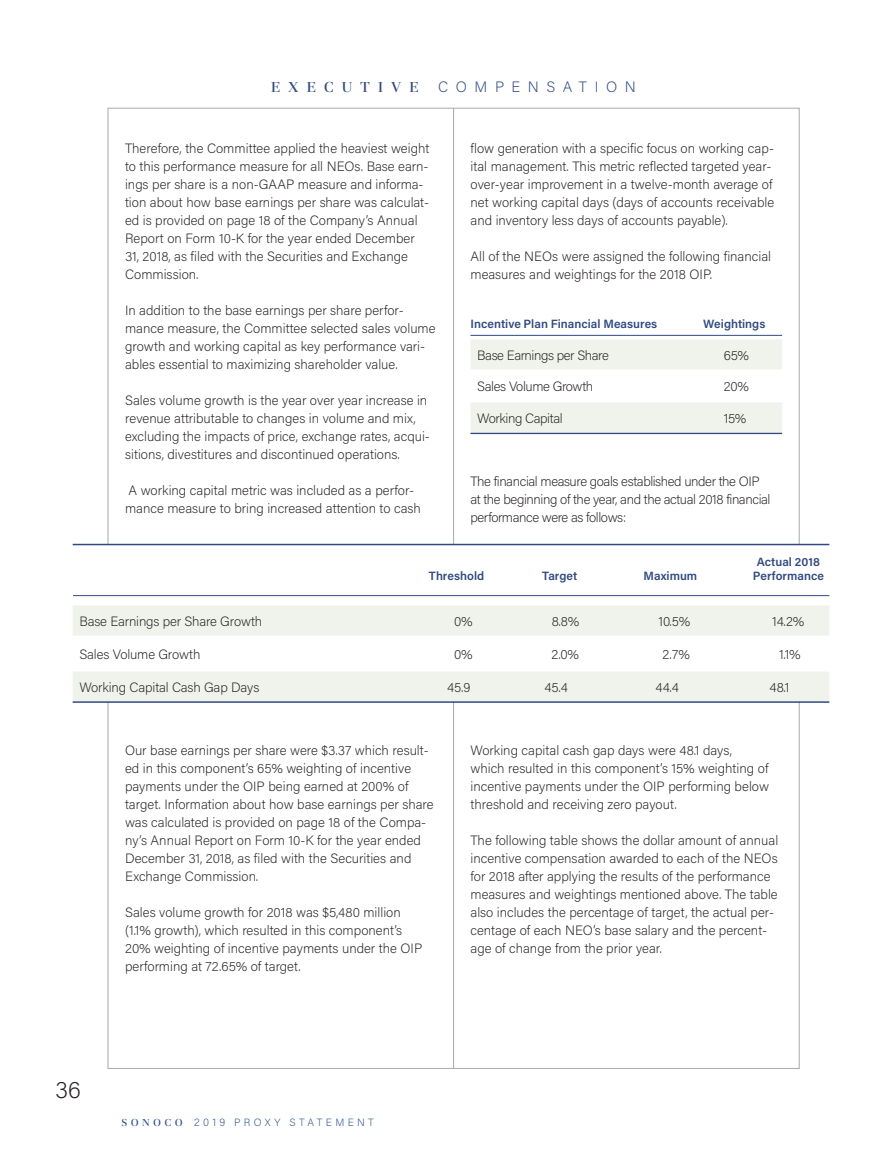
<style>
.page{position:relative;width:891px;height:1161px;background:#fff}
.page>*{position:absolute;margin:0;border:0;box-sizing:border-box;transform-origin:0 0}
.t1{font:200 24px "Acumin Pro";color:#231f20}
.t2{font:200 15px "Acumin Pro";letter-spacing:.505em;color:#304a81}
.t3{font:500 15px "Basilia";letter-spacing:.545em;color:#304a81}
.Body_Copy{font:200 13.5px/18px "Acumin Pro";color:#231f20}
.Body_Copy-2{font:200 13.5px/18px "Acumin Pro";letter-spacing:-.03em;color:#231f20}
.Chart_Headers{font:600 12px/13.5px "Acumin Pro";color:#304a81;text-align:center}
.t4{font:200 10.5px "Acumin Pro";letter-spacing:.315em;color:#2c548b}
.s1{font-family:"Basilia";font-weight:500}
</style>
<div class="page">
<hr style="left:453px;top:108px;width:1px;height:961px;background:#a8a9ad">
<hr style="left:470px;top:433px;width:312px;height:1px;background:#304a81">
<hr style="left:470px;top:335px;width:312px;height:1px;background:#304a81">
<div style="left:66px;top:544px;width:771px;height:133px;background:#fff"></div>
<div style="left:470px;top:339px;width:312px;height:30px;background:#f0f2ec"></div>
<div style="left:470px;top:402px;width:312px;height:30px;background:#f0f2ec"></div>
<div style="left:73px;top:606px;width:756px;height:30px;background:#f0f2ec"></div>
<div style="left:73px;top:672px;width:756px;height:30px;background:#f0f2ec"></div>
<hr style="left:73px;top:595px;width:756px;height:1px;background:#304a81">
<hr style="left:73px;top:701px;width:756px;height:2px;background:#304a81">
<hr style="left:73px;top:544px;width:756px;height:1px;background:#304a81">
<p class="t3" style="left:271px;top:78px;width:149px">EXECUTIVE</p>
<p class="t2" style="left:438px;top:76px;width:199px">COMPENSATION</p>
<p class="Body_Copy" style="left:125px;top:138px;width:306px">Therefore, the Committee applied the heaviest weight to this performance measure for all NEOs. Base earn&shy;ings per share is a non-GAAP measure and informa&shy;tion about how base earnings per share was calculat&shy;ed is provided on page 18 of the Company’s Annual Report on Form 10-K for the year ended December 31, 2018, as filed with the Securities and Exchange Commission.</p>
<p class="Body_Copy" style="left:125px;top:300px;width:312px">In addition to the base earnings per share perfor&shy;mance measure, the Committee selected sales volume growth and working capital as key performance vari&shy;ables essential to maximizing shareholder value.</p>
<p class="Body_Copy" style="left:125px;top:390px;width:306px">Sales volume growth is the year over year increase in revenue attributable to changes in volume and mix, excluding the impacts of price, exchange rates, acqui&shy;sitions, divestitures and discontinued operations.</p>
<p class="Body_Copy" style="left:125px;top:480px;width:297px">A working capital metric was included as a perfor&shy;mance measure to bring increased attention to cash</p>
<p class="Body_Copy" style="left:470px;top:138px;width:305px">flow generation with a specific focus on working cap&shy;ital management. This metric reflected targeted year&shy;over-year improvement in a twelve-month average of net working capital days (days of accounts receivable and inventory less days of accounts payable).</p>
<p class="Body_Copy" style="left:470px;top:246px;width:302px">All of the NEOs were assigned the following financial measures and weightings for the 2018 OIP.</p>
<p class="Chart_Headers" style="left:470px;top:317px;width:188px">Incentive Plan Financial Measures</p>
<p class="Chart_Headers" style="left:703px;top:317px;width:64px">Weightings</p>
<p class="Body_Copy-2" style="left:477px;top:345px;width:133px">Base Earnings per Share</p>
<p class="Body_Copy" style="left:724px;top:345px;width:26px">65%</p>
<p class="Body_Copy-2" style="left:477px;top:377px;width:118px">Sales Volume Growth</p>
<p class="Body_Copy" style="left:724px;top:377px;width:26px">20%</p>
<p class="Body_Copy-2" style="left:477px;top:408px;width:87px">Working Capital</p>
<p class="Body_Copy" style="left:724px;top:408px;width:24px">15%</p>
<p class="Body_Copy-2" style="left:470px;top:471px;width:302px">The financial measure goals established under the OIP at the beginning of the year, and the actual 2018 financial performance were as follows:</p>
<p class="Chart_Headers" style="left:429px;top:568px;width:57px">Threshold</p>
<p class="Chart_Headers" style="left:542px;top:568px;width:37px">Target</p>
<p class="Chart_Headers" style="left:643px;top:568px;width:55px">Maximum</p>
<p class="Chart_Headers" style="left:753px;top:555px;width:73px">Actual 2018<br>Performance</p>
<p class="Body_Copy" style="left:79px;top:612px;width:184px">Base Earnings per Share Growth</p>
<p class="Body_Copy" style="left:454px;top:612px;width:20px">0%</p>
<p class="Body_Copy" style="left:552px;top:612px;width:29px">8.8%</p>
<p class="Body_Copy" style="left:658px;top:612px;width:33px">10.5%</p>
<p class="Body_Copy" style="left:772px;top:612px;width:34px">14.2%</p>
<p class="Body_Copy" style="left:79px;top:645px;width:123px">Sales Volume Growth</p>
<p class="Body_Copy" style="left:454px;top:645px;width:20px">0%</p>
<p class="Body_Copy" style="left:551px;top:645px;width:29px">2.0%</p>
<p class="Body_Copy" style="left:662px;top:645px;width:29px">2.7%</p>
<p class="Body_Copy" style="left:779px;top:645px;width:23px">1.1%</p>
<p class="Body_Copy" style="left:79px;top:678px;width:182px">Working Capital Cash Gap Days</p>
<p class="Body_Copy" style="left:447px;top:678px;width:25px">45.9</p>
<p class="Body_Copy" style="left:545px;top:678px;width:25px">45.4</p>
<p class="Body_Copy" style="left:656px;top:678px;width:25px">44.4</p>
<p class="Body_Copy" style="left:770px;top:678px;width:21px">48.1</p>
<p class="Body_Copy" style="left:125px;top:741px;width:310px">Our base earnings per share were $3.37 which result&shy;ed in this component’s 65% weighting of incentive payments under the OIP being earned at 200% of target. Information about how base earnings per share was calculated is provided on page 18 of the Compa&shy;ny’s Annual Report on Form 10-K for the year ended December 31, 2018, as filed with the Securities and Exchange Commission.</p>
<p class="Body_Copy" style="left:125px;top:903px;width:299px">Sales volume growth for 2018 was $5,480 million (1.1% growth), which resulted in this component’s 20% weighting of incentive payments under the OIP performing at 72.65% of target.</p>
<p class="Body_Copy" style="left:470px;top:741px;width:300px">Working capital cash gap days were 48.1 days, which resulted in this component’s 15% weighting of incentive payments under the OIP performing below threshold and receiving zero payout.</p>
<p class="Body_Copy" style="left:470px;top:831px;width:309px">The following table shows the dollar amount of annual incentive compensation awarded to each of the NEOs for 2018 after applying the results of the performance measures and weightings mentioned above. The table also includes the percentage of target, the actual per&shy;centage of each NEO’s base salary and the percent&shy;age of change from the prior year.</p>
<h1 class="t1" style="left:55px;top:1073px;width:27px">36</h1>
<p class="t4" style="left:122px;top:1115px;width:254px"><span class="s1">SONOCO</span> 2019 PROXY STATEMENT</p>
</div>
